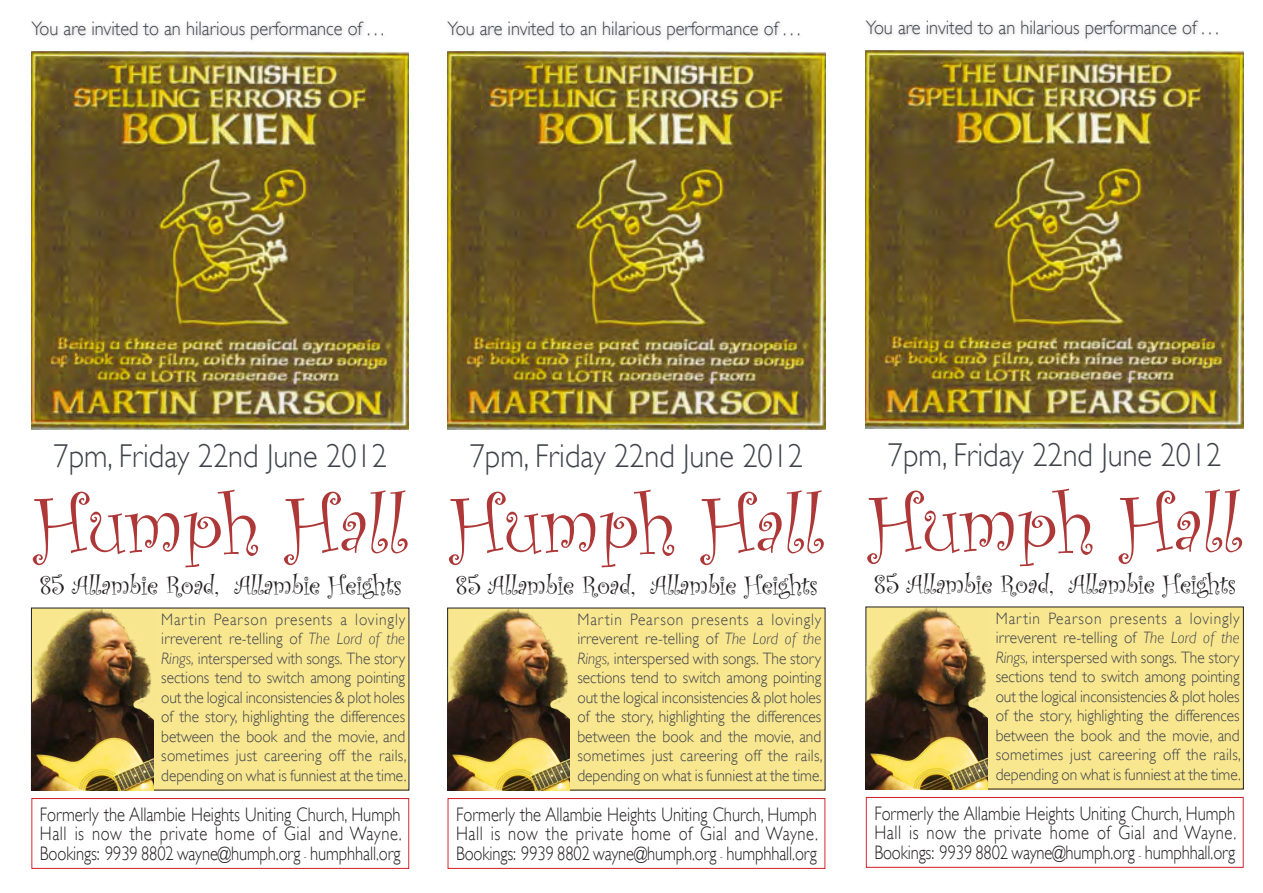
<style>
.page{position:relative;width:1263px;height:893px;background:#fff}
.page>*{position:absolute;margin:0;border:0;box-sizing:border-box;transform-origin:0 0}
.t1{font:82.05px "Curlz";color:#ae3838}
.t2{font:300 33px "Gill Sans";color:#40424b;scale:.92 1}
.t3{font:27px "Curlz";letter-spacing:-.01em;color:#231f20}
.t4{font:300 19.5px/19.5px "Gill Sans";letter-spacing:-.005em;color:#231f20;text-align:justify;scale:.85 1}
.t5{font:300 19.5px "Gill Sans";color:#40424b;scale:.94 1}
.t6{font:300 16.5px/19.5px "Gill Sans";color:#40424b;text-align:justify;scale:.93 1}
.s1{font-style:italic}
.s2{font-size:10.5px}
</style>
<div class="page">
<div style="left:31px;top:608px;width:378px;height:182px;background:#f8e78f"></div>
<div style="left:28px;top:18px;width:360px;height:27px;background:#231f20;opacity:.25"></div>
<img style="left:31px;top:608px;width:122px;height:182px">
<div style="left:32px;top:798px;width:377px;height:70px;border:1px solid #d1232a"></div>
<img style="left:31px;top:52px;width:378px;height:377px">
<div style="left:448px;top:608px;width:377px;height:182px;background:#f8e78f"></div>
<div style="left:444px;top:18px;width:360px;height:27px;background:#231f20;opacity:.25"></div>
<img style="left:448px;top:608px;width:122px;height:182px">
<div style="left:448px;top:798px;width:377px;height:70px;border:1px solid #d1232a"></div>
<img style="left:448px;top:52px;width:377px;height:377px">
<div style="left:866px;top:607px;width:377px;height:182px;background:#f8e78f"></div>
<div style="left:862px;top:17px;width:360px;height:27px;background:#231f20;opacity:.25"></div>
<img style="left:866px;top:607px;width:122px;height:182px">
<div style="left:866px;top:797px;width:377px;height:70px;border:1px solid #d1232a"></div>
<img style="left:866px;top:51px;width:377px;height:377px">
<p class="t5" style="left:31px;top:17px;width:377px">You are invited to an hilarious performance of . . .</p>
<p class="t5" style="left:448px;top:17px;width:377px">You are invited to an hilarious performance of . . .</p>
<p class="t5" style="left:866px;top:16px;width:377px">You are invited to an hilarious performance of . . .</p>
<p class="t2" style="left:54px;top:437px;width:364px">7pm, Friday 22nd June 2012</p>
<p class="t1" style="left:33px;top:467px;width:375px">Humph Hall</p>
<p class="t3" style="left:39px;top:566px;width:364px">85 Allambie Road, Allambie Heights</p>
<p class="t6" style="left:161px;top:609px;width:265px">Martin Pearson presents a lovingly irreverent re-telling of <span class="s1">The Lord of the Rings,</span> interspersed with songs. The story sections tend to switch among pointing out the logical inconsistencies &amp; plot holes of the story, highlighting the differences between the book and the movie, and sometimes just careering off the rails, depending on what is funniest at the time.</p>
<p class="t4" style="left:40px;top:804px;width:427px">Formerly the Allambie Heights Uniting Church, Humph Hall is now the private home of Gial and Wayne.<br>Bookings: 9939 8802 wayne@humph.org <span class="s2">-</span> humphhall.org</p>
<p class="t2" style="left:470px;top:437px;width:364px">7pm, Friday 22nd June 2012</p>
<p class="t1" style="left:450px;top:467px;width:375px">Humph Hall</p>
<p class="t3" style="left:456px;top:566px;width:364px">85 Allambie Road, Allambie Heights</p>
<p class="t6" style="left:577px;top:609px;width:265px">Martin Pearson presents a lovingly irreverent re-telling of <span class="s1">The Lord of the Rings,</span> interspersed with songs. The story sections tend to switch among pointing out the logical inconsistencies &amp; plot holes of the story, highlighting the differences between the book and the movie, and sometimes just careering off the rails, depending on what is funniest at the time.</p>
<p class="t4" style="left:456px;top:804px;width:427px">Formerly the Allambie Heights Uniting Church, Humph Hall is now the private home of Gial and Wayne.<br>Bookings: 9939 8802 wayne@humph.org <span class="s2">-</span> humphhall.org</p>
<p class="t2" style="left:888px;top:436px;width:364px">7pm, Friday 22nd June 2012</p>
<p class="t1" style="left:868px;top:466px;width:375px">Humph Hall</p>
<p class="t3" style="left:874px;top:565px;width:364px">85 Allambie Road, Allambie Heights</p>
<p class="t6" style="left:996px;top:608px;width:265px">Martin Pearson presents a lovingly irreverent re-telling of <span class="s1">The Lord of the Rings,</span> interspersed with songs. The story sections tend to switch among pointing out the logical inconsistencies &amp; plot holes of the story, highlighting the differences between the book and the movie, and sometimes just careering off the rails, depending on what is funniest at the time.</p>
<p class="t4" style="left:874px;top:803px;width:427px">Formerly the Allambie Heights Uniting Church, Humph Hall is now the private home of Gial and Wayne.<br>Bookings: 9939 8802 wayne@humph.org <span class="s2">-</span> humphhall.org</p>
</div>
